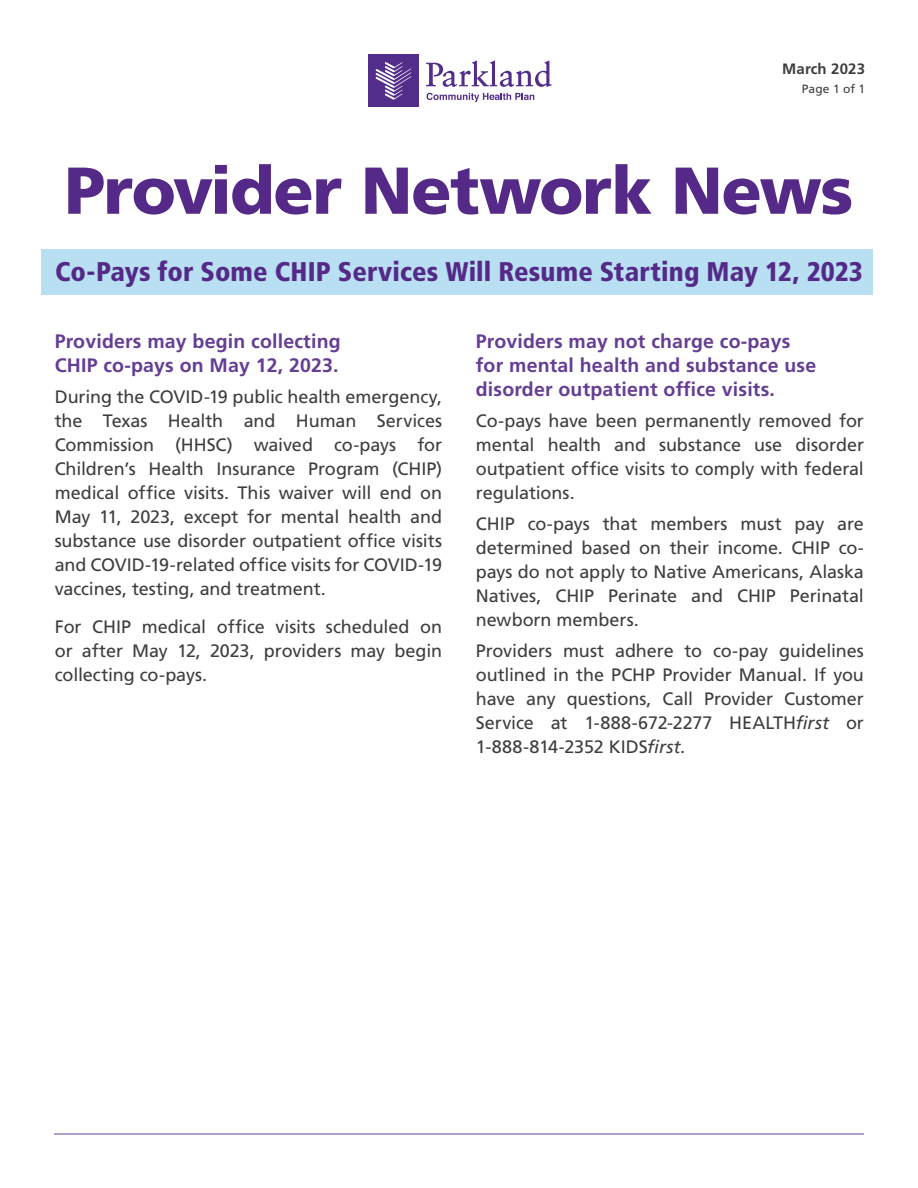
<style>
.page{position:relative;width:918px;height:1188px;background:#fff}
.page>*{position:absolute;margin:0;border:0;box-sizing:border-box;transform-origin:0 0}
.t1{font:900 66.15px "Frutiger LT Std";letter-spacing:-.02em;color:#542988}
.t2{font:900 condensed 27px "Frutiger LT Std";letter-spacing:.005em;color:#542988}
.t3{font:700 19.5px/24px "Frutiger LT Std";letter-spacing:.01em;color:#653e94}
.Para_10_15{font:18px/24px "Frutiger LT Std";letter-spacing:-.005em;color:#3e3e3f;text-align:justify}
.t4{font:700 15px "Frutiger LT Std";letter-spacing:.01em;color:#3e3e3f}
.t5{font:12px "Frutiger LT Std";letter-spacing:.01em;color:#3e3e3f}
.s1{font-style:italic}
</style>
<div class="page">
<div style="left:41px;top:250px;width:832px;height:45px;background:#b8dff2"></div>
<div style="left:368px;top:54px;width:51px;height:53px;background:#532d8a"></div>
<svg style="left:376px;top:62px;width:35px;height:38px"></svg>
<svg style="left:426px;top:60px;width:126px;height:27px"></svg>
<svg style="left:427px;top:93px;width:107px;height:9px"></svg>
<hr style="left:54px;top:1134px;width:810px;height:1px;background:#653e94">
<p class="t4" style="left:782px;top:60px;width:84px">March 2023</p>
<p class="t5" style="left:802px;top:82px;width:65px">Page 1 of 1</p>
<p class="t1" style="left:65px;top:151px;width:790px">Provider Network News</p>
<p class="t2" style="left:55px;top:256px;width:809px">Co-Pays for Some CHIP Services Will Resume Starting May 12, 2023</p>
<p class="t3" style="left:55px;top:330px;width:287px">Providers may begin collecting<br>CHIP co-pays on May 12, 2023.</p>
<p class="Para_10_15" style="left:55px;top:385px;width:389px">During the COVID-19 public health emergency, the Texas Health and Human Services Commission (HHSC) waived co-pays for Children’s Health Insurance Program (CHIP) medical office visits. This waiver will end on May 11, 2023, except for mental health and substance use disorder outpatient office visits and COVID-19-related office visits for COVID-19 vaccines, testing, and treatment.</p>
<p class="Para_10_15" style="left:55px;top:614px;width:389px">For CHIP medical office visits scheduled on or after May 12, 2023, providers may begin collecting co-pays.</p>
<p class="t3" style="left:476px;top:330px;width:342px">Providers may not charge co-pays for mental health and substance use disorder outpatient office visits.</p>
<p class="Para_10_15" style="left:476px;top:409px;width:390px">Co-pays have been permanently removed for mental health and substance use disorder outpatient office visits to comply with federal regulations.</p>
<p class="Para_10_15" style="left:476px;top:512px;width:390px">CHIP co-pays that members must pay are determined based on their income. CHIP co&shy;pays do not apply to Native Americans, Alaska Natives, CHIP Perinate and CHIP Perinatal newborn members.</p>
<p class="Para_10_15" style="left:476px;top:638px;width:390px">Providers must adhere to co-pay guidelines outlined in the PCHP Provider Manual. If you have any questions, Call Provider Customer Service at 1-888-672-2277 HEALTH<span class="s1">first</span> or 1-888-814-2352 KIDS<span class="s1">first</span>.</p>
</div>
